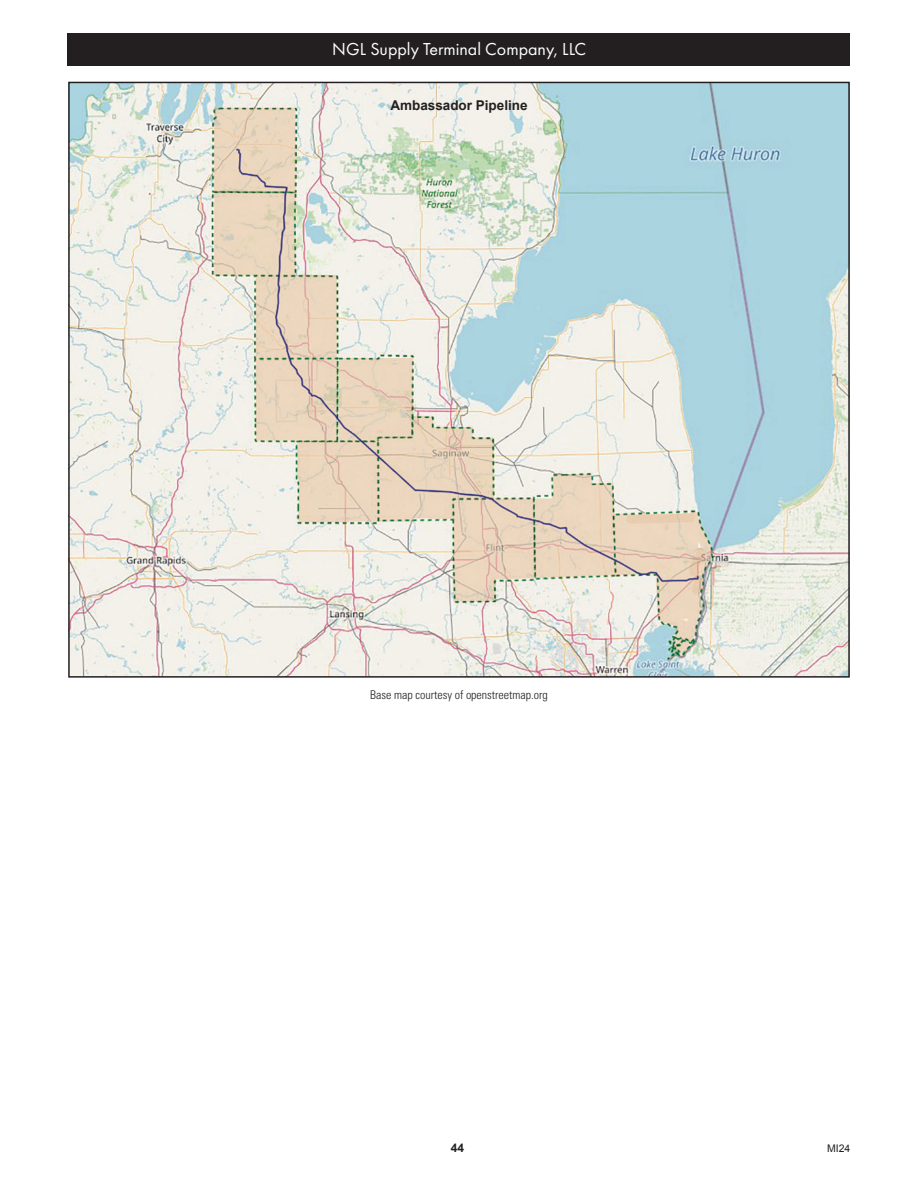
<style>
.page{position:relative;width:918px;height:1188px;background:#fff}
.page>*{position:absolute;margin:0;border:0;box-sizing:border-box;transform-origin:0 0}
.t1{font:18px "Futura PT";color:#fff}
.t2{font:700 13.5px "Arial";color:#231f20}
.t3{font:300 condensed 12px "Univers LT Std";color:#231f20}
.t4{font:700 12px "Arial";color:#231f20}
.t5{font:10.5px "Arial";color:#231f20}
</style>
<div class="page">
<div style="left:68px;top:34px;width:782px;height:32px;background:#231f20"></div>
<img style="left:71px;top:85px;width:776px;height:590px">
<p class="t1" style="left:332px;top:38px;width:255px">NGL Supply Terminal Company, LLC</p>
<p class="t2" style="left:390px;top:96px;width:139px">Ambassador Pipeline</p>
<p class="t3" style="left:370px;top:687px;width:179px">Base map courtesy of openstreetmap.org</p>
<p class="t4" style="left:451px;top:1140px;width:15px">44</p>
<p class="t5" style="left:827px;top:1141px;width:25px">MI24</p>
</div>
